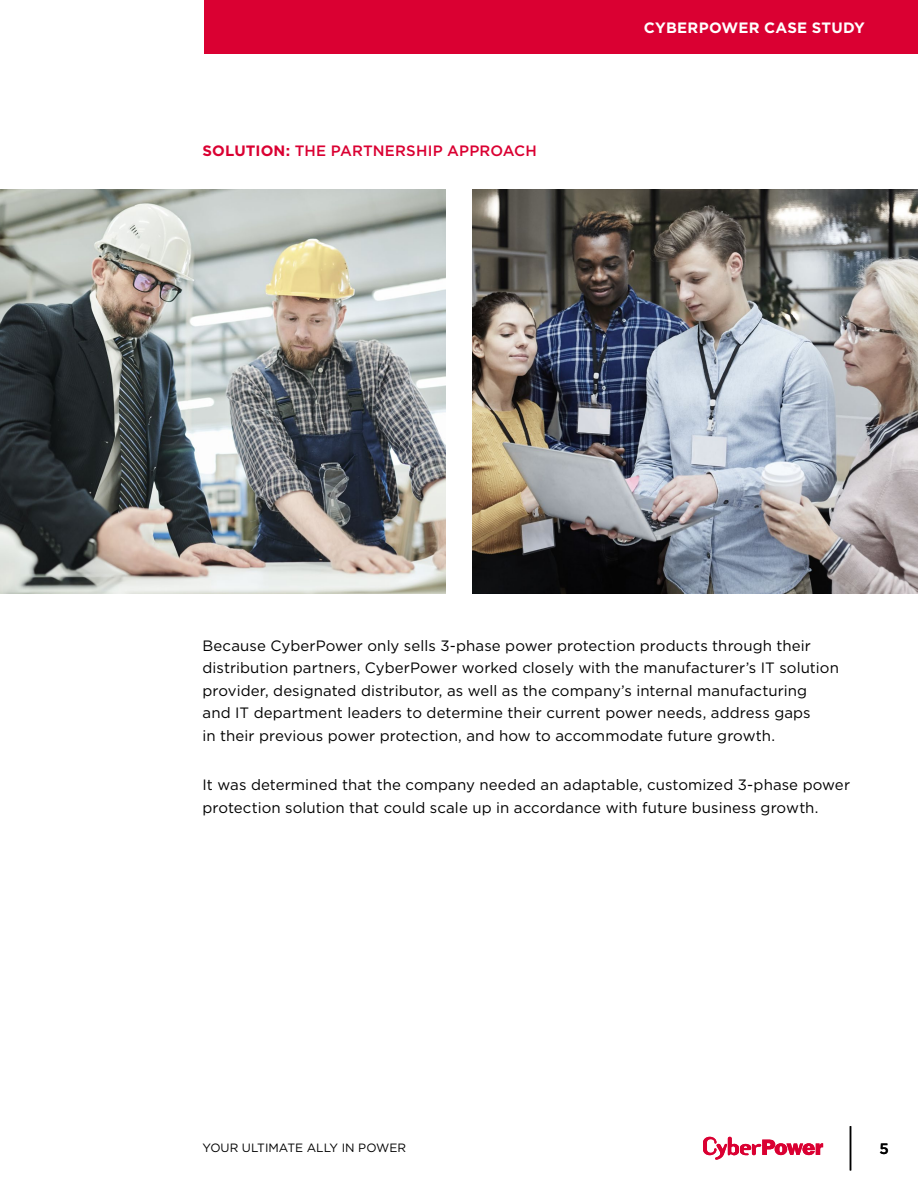
<style>
.page{position:relative;width:918px;height:1188px;background:#fff}
.page>*{position:absolute;margin:0;border:0;box-sizing:border-box;transform-origin:0 0}
.t1{font:15px/22.5px "Gotham";letter-spacing:.005em;color:#000}
.t2{font:500 15px "Gotham";letter-spacing:.01em;color:#da0032}
.t3{font:700 15px "Gotham";letter-spacing:.015em;color:#fff}
.t4{font:500 15px "Gotham";color:#000}
.t5{font:12px "Gotham";color:#000}
.s1{font-weight:700}
</style>
<div class="page">
<div style="left:204px;top:0;width:714px;height:54px;background:#da0032"></div>
<svg style="left:703px;top:1137px;width:120px;height:23px"></svg>
<hr style="left:850px;top:1126px;width:1px;height:44px;background:#000">
<img style="left:0;top:189px;width:446px;height:405px">
<img style="left:472px;top:189px;width:446px;height:405px">
<p class="t2" style="left:202px;top:141px;width:336px"><span class="s1">SOLUTION:</span> THE PARTNERSHIP APPROACH</p>
<p class="t3" style="left:644px;top:18px;width:222px">CYBERPOWER CASE STUDY</p>
<p class="t1" style="left:202px;top:634px;width:638px">Because CyberPower only sells 3-phase power protection products through their distribution partners, CyberPower worked closely with the manufacturer’s IT solution provider, designated distributor, as well as the company’s internal manufacturing and IT department leaders to determine their current power needs, address gaps<br>in their previous power protection, and how to accommodate future growth.</p>
<p class="t1" style="left:202px;top:774px;width:649px">It was determined that the company needed an adaptable, customized 3-phase power protection solution that could scale up in accordance with future business growth.</p>
<p class="t5" style="left:202px;top:1140px;width:205px">YOUR ULTIMATE ALLY IN POWER</p>
<p class="t4" style="left:880px;top:1139px;width:11px">5</p>
</div>
